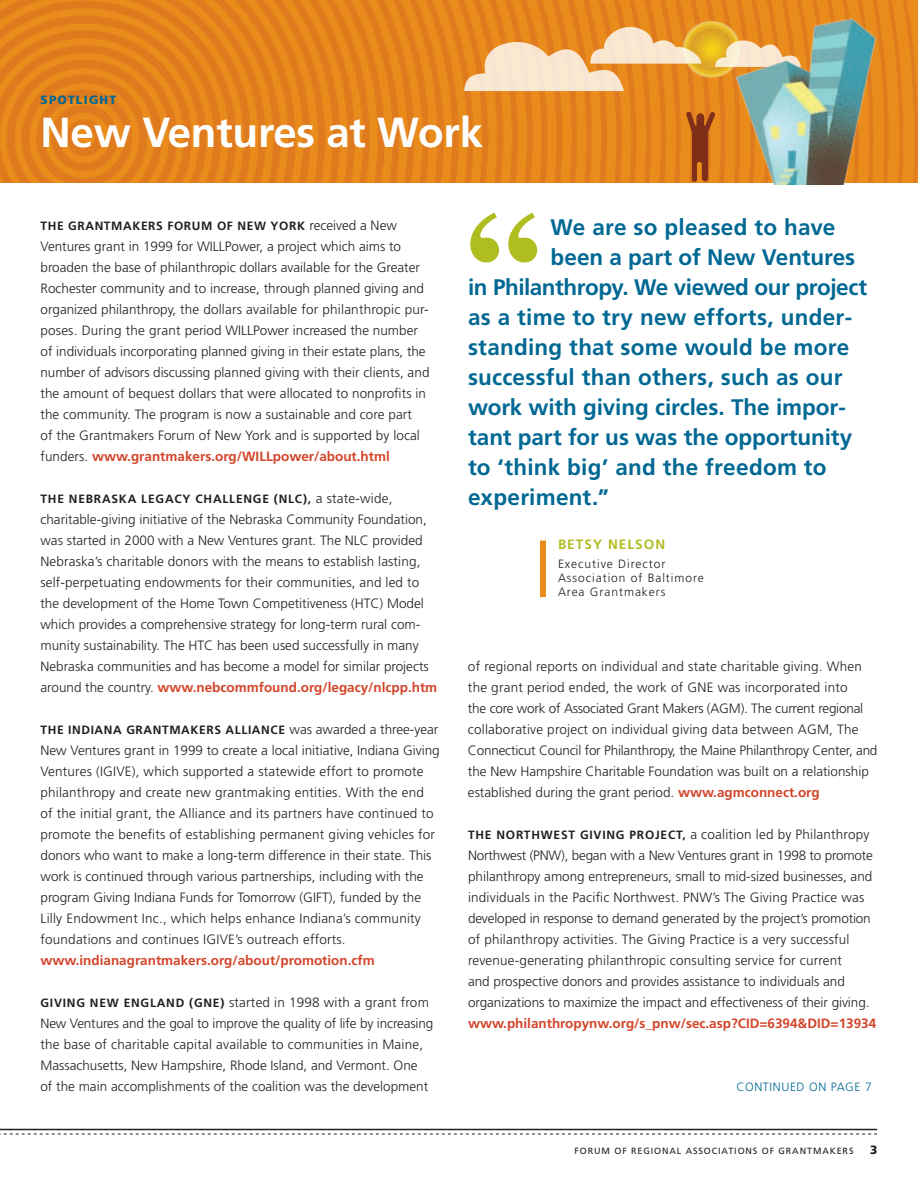
<style>
.page{position:relative;width:918px;height:1188px;background:#fff}
.page>*{position:absolute;margin:0;border:0;box-sizing:border-box;transform-origin:0 0}
.t1{font:700 149.4px "Century Schoolbook";color:#b0bd21}
.t2{font:700 42px "Frutiger";letter-spacing:-.005em;color:#fff}
.t3{font:700 22.5px "Frutiger";letter-spacing:.005em;color:#006893}
.t4{font:700 22.5px "Frutiger";letter-spacing:-.02em;color:#006893}
.t5{font:300 13.5px/21px "Frutiger";color:#231f20}
.t6{font:700 13.5px "Frutiger";color:#d3452a}
.t7{font:700 13.5px "Frutiger";letter-spacing:.08em;color:#b0bd21}
.t8{font:700 12px "Frutiger";letter-spacing:.05em;color:#231f20}
.t9{font:300 12px/14.4px "Frutiger";letter-spacing:.08em;color:#231f20}
.t10{font:300 12px "Frutiger";color:#006893}
.t11{font:900 12px "Frutiger";letter-spacing:.1em;color:#006893}
.t12{font:900 12px "Frutiger";color:#231f20}
.t13{font:9px "Frutiger";letter-spacing:.1em;color:#231f20}
.s1{font-weight:300;font-size:13.5px}
.s2{font-weight:700;color:#d3452a}
.s3{font-weight:700;font-size:12px}
</style>
<div class="page">
<img style="left:0;top:0;width:918px;height:182px">
<img style="left:675px;top:12px;width:58px;height:74px">
<svg style="left:715px;top:39px;width:18px;height:28px"></svg>
<svg style="left:464px;top:25px;width:238px;height:66px;background:#efb776"></svg>
<img style="left:733px;top:10px;width:145px;height:174px">
<svg style="left:686px;top:112px;width:29px;height:70px;background:#b05919"></svg>
<div style="left:540px;top:540px;width:6px;height:57px;background:#e98c1b"></div>
<svg style="left:0;top:1130px;width:877px;height:5px"></svg>
<hr style="left:0;top:1129px;width:877px;height:1px;background:#231f20">
<p class="t11" style="left:40px;top:92px;width:36px">spotlig</p>
<p class="t11" style="left:100px;top:92px;width:17px">ht</p>
<h2 class="t2" style="left:40px;top:107px;width:444px">New Ventures at Work</h2>
<p class="t8" style="left:40px;top:218px;width:55px">Th e Grant</p>
<p class="t8" style="left:111px;top:218px;width:287px">makers Forum of New York <span class="s1">received a New</span></p>
<p class="t5" style="left:40px;top:235px;width:391px">Ventures grant in 1999 for WILLPower, a project which aims to broaden the base of philanthropic dollars available for the Greater Rochester community and to increase, through planned giving and organized philanthropy, the dollars available for philanthropic pur&shy;poses. During the grant period WILLPower increased the number of individuals incorporating planned giving in their estate plans, the number of advisors discussing planned giving with their clients, and the amount of bequest dollars that were allocated to nonprofits in the community. The program is now a sustainable and core part<br>of the Grantmakers Forum of New York and is supported by local funders. <span class="s2">www.grantmakers.org/WILLpower/about.html</span></p>
<p class="t8" style="left:40px;top:491px;width:125px">Th e Nebraska Legacy</p>
<p class="t8" style="left:195px;top:491px;width:17px">Chall</p>
<p class="t5" style="left:40px;top:487px;width:398px;text-indent:196px"><span class="s3">eng e (NLC),</span> a state-wide, charitable-giving initiative of the Nebraska Community Foundation, was started in 2000 with a New Ventures grant. The NLC provided Nebraska’s charitable donors with the means to establish lasting, self-perpetuating endowments for their communities, and led to the development of the Home Town Competitiveness (HTC) Model which provides a comprehensive strategy for long-term rural com&shy;munity sustainability. The HTC has been used successfully in many Nebraska communities and has become a model for similar projects around the country. <span class="s2">www.nebcommfound.org/legacy/nlcpp.htm</span></p>
<p class="t8" style="left:40px;top:722px;width:41px">The Indiana</p>
<p class="t8" style="left:126px;top:722px;width:27px">Grant</p>
<p class="t8" style="left:169px;top:722px;width:74px">makers Allianc</p>
<p class="t5" style="left:40px;top:718px;width:401px;text-indent:238px"><span class="s3">e</span> was awarded a three-year New Ventures grant in 1999 to create a local initiative, Indiana Giving Ventures (IGIVE), which supported a statewide effort to promote philanthropy and create new grantmaking entities. With the end<br>of the initial grant, the Alliance and its partners have continued to promote the benefits of establishing permanent giving vehicles for donors who want to make a long-term difference in their state. This work is continued through various partnerships, including with the program Giving Indiana Funds for Tomorrow (GIFT), funded by the Lilly Endowment Inc., which helps enhance Indiana’s community foundations and continues IGIVE’s outreach efforts.</p>
<p class="t6" style="left:40px;top:952px;width:336px">www.indianagrantmakers.org/about/promotion.cfm</p>
<p class="t8" style="left:40px;top:995px;width:18px">Giving</p>
<p class="t8" style="left:90px;top:995px;width:44px">New England</p>
<p class="t5" style="left:40px;top:991px;width:394px;text-indent:149px"><span class="s3">(GNE)</span> started in 1998 with a grant from New Ventures and the goal to improve the quality of life by increasing the base of charitable capital available to communities in Maine, Massachusetts, New Hampshire, Rhode Island, and Vermont. One<br>of the main accomplishments of the coalition was the development</p>
<h1 class="t1" style="left:468px;top:178px;width:73px">“</h1>
<h3 class="t3" style="left:551px;top:214px;width:286px">We are so pleased to have</h3>
<h3 class="t3" style="left:551px;top:244px;width:306px">been a part of New Ventures</h3>
<h3 class="t4" style="left:468px;top:274px;width:401px">in Philanthropy. We viewed our project</h3>
<h3 class="t3" style="left:468px;top:304px;width:386px">as a time to try new efforts, under-</h3>
<h3 class="t3" style="left:468px;top:334px;width:383px">standing that some would be more</h3>
<h3 class="t3" style="left:468px;top:364px;width:376px">successful than others, such as our</h3>
<h3 class="t3" style="left:468px;top:394px;width:379px">work with giving circles. The impor-</h3>
<h3 class="t3" style="left:468px;top:424px;width:386px">tant part for us was the opportunity</h3>
<h3 class="t3" style="left:468px;top:454px;width:360px">to ‘think big’ and the freedom to</h3>
<h3 class="t3" style="left:468px;top:484px;width:143px">experiment.”</h3>
<p class="t7" style="left:558px;top:536px;width:107px">betsy nelson</p>
<p class="t9" style="left:558px;top:556px;width:147px">Executive Director<br>Association of Baltimore<br>Area Grantmakers</p>
<p class="t5" style="left:468px;top:655px;width:411px">of regional reports on individual and state charitable giving. When the grant period ended, the work of GNE was incorporated into<br>the core work of Associated Grant Makers (AGM). The current regional collaborative project on individual giving data between AGM, The Connecticut Council for Philanthropy, the Maine Philanthropy Center, and the New Hampshire Charitable Foundation was built on a relationship established during the grant period. <span class="s2">www.agmconnect.org</span></p>
<p class="t8" style="left:468px;top:827px;width:67px">Th e Northw</p>
<p class="t8" style="left:554px;top:827px;width:44px">est Giving</p>
<p class="t5" style="left:468px;top:823px;width:406px;text-indent:162px"><span class="s3">Proj ect,</span> a coalition led by Philanthropy Northwest (PNW), began with a New Ventures grant in 1998 to promote philanthropy among entrepreneurs, small to mid-sized businesses, and individuals in the Pacific Northwest. PNW’s The Giving Practice was developed in response to demand generated by the project’s promotion of philanthropy activities. The Giving Practice is a very successful revenue-generating philanthropic consulting service for current<br>and prospective donors and provides assistance to individuals and organizations to maximize the impact and effectiveness of their giving.</p>
<p class="t6" style="left:468px;top:1015px;width:410px">www.philanthropynw.org/s_pnw/sec.asp?CID=6394&amp;DID=13934</p>
<p class="t10" style="left:736px;top:1080px;width:41px">ConTinued</p>
<p class="t10" style="left:809px;top:1080px;width:64px">on page 7</p>
<p class="t13" style="left:575px;top:1145px;width:280px">FORUM OF REGIONAL ASSOCIATIONS OF GRANTMAKERS</p>
<p class="t12" style="left:870px;top:1142px;width:9px">3</p>
</div>
